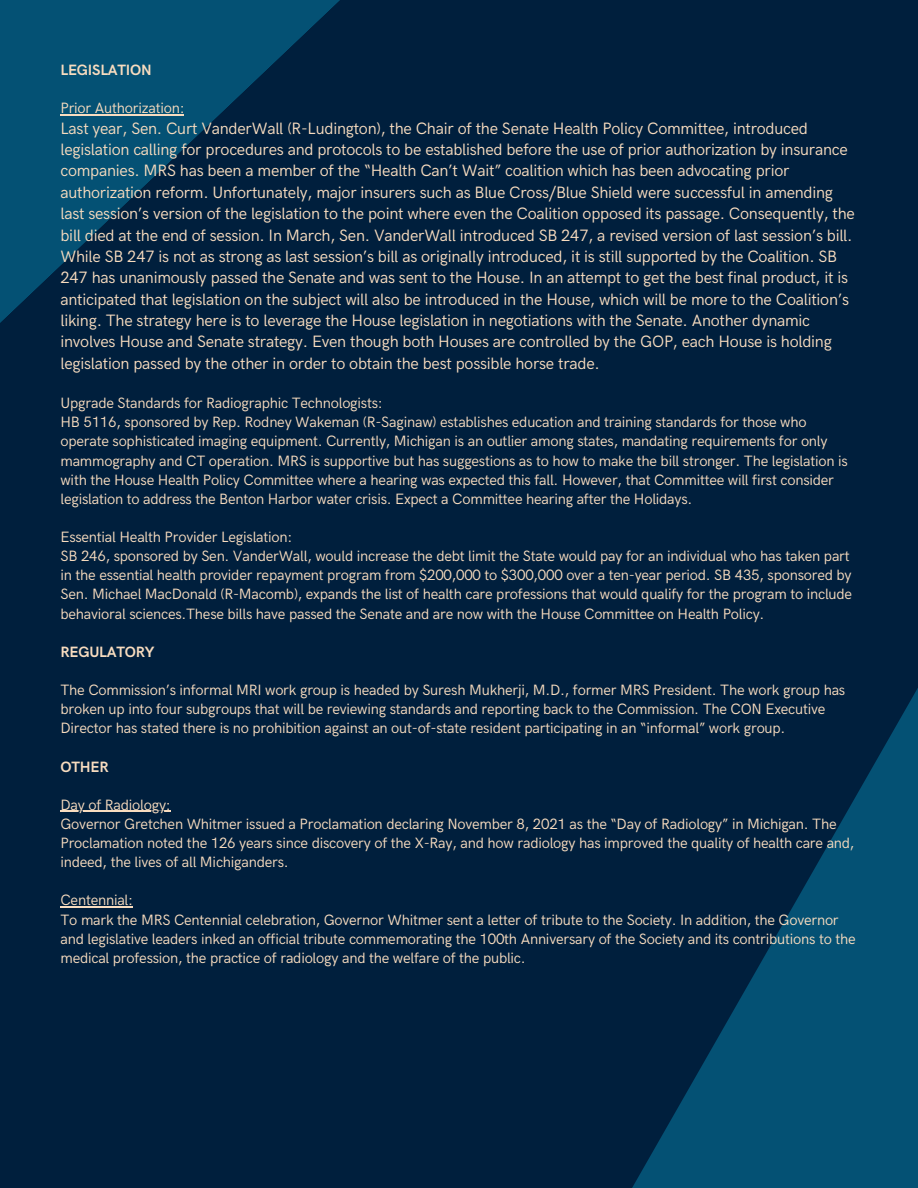
<style>
.page{position:relative;width:918px;height:1188px;background:#001f3d}
.page>*{position:absolute;margin:0;border:0;box-sizing:border-box;transform-origin:0 0}
.t1{font:16.5px/21.3px "HK Grotesk";letter-spacing:-.015em;color:#f8dcbf}
.t2{font:15px/19.2px "HK Grotesk";letter-spacing:-.015em;color:#f8dcbf}
.t3{font:700 15px "HK Grotesk";letter-spacing:-.015em;color:#f8dcbf}
</style>
<div class="page">
<svg style="left:0;top:0;width:340px;height:323px"></svg>
<svg style="left:632px;top:688px;width:286px;height:500px"></svg>
<hr style="left:60px;top:115px;width:124px;height:1px;background:#f8dcbf">
<hr style="left:60px;top:811px;width:111px;height:1px;background:#f8dcbf">
<hr style="left:60px;top:907px;width:73px;height:1px;background:#f8dcbf">
<p class="t3" style="left:60px;top:62px;width:93px">LEGISLATION</p>
<p class="t2" style="left:60px;top:99px;width:126px">Prior Authorization:</p>
<p class="t1" style="left:60px;top:118px;width:796px">Last year, Sen. Curt VanderWall (R-Ludington), the Chair of the Senate Health Policy Committee, introduced legislation calling for procedures and protocols to be established before the use of prior authorization by insurance companies. MRS has been a member of the “Health Can’t Wait” coalition which has been advocating prior authorization reform. Unfortunately, major insurers such as Blue Cross/Blue Shield were successful in amending last session’s version of the legislation to the point where even the Coalition opposed its passage. Consequently, the bill died at the end of session. In March, Sen. VanderWall introduced SB 247, a revised version of last session’s bill.<br>While SB 247 is not as strong as last session’s bill as originally introduced, it is still supported by the Coalition. SB 247 has unanimously passed the Senate and was sent to the House. In an attempt to get the best final product, it is anticipated that legislation on the subject will also be introduced in the House, which will be more to the Coalition’s liking. The strategy here is to leverage the House legislation in negotiations with the Senate. Another dynamic involves House and Senate strategy. Even though both Houses are controlled by the GOP, each House is holding legislation passed by the other in order to obtain the best possible horse trade.</p>
<p class="t2" style="left:60px;top:394px;width:324px">Upgrade Standards for Radiographic Technologists:</p>
<p class="t2" style="left:60px;top:413px;width:789px">HB 5116, sponsored by Rep. Rodney Wakeman (R-Saginaw) establishes education and training standards for those who operate sophisticated imaging equipment. Currently, Michigan is an outlier among states, mandating requirements for only mammography and CT operation. MRS is supportive but has suggestions as to how to make the bill stronger. The legislation is with the House Health Policy Committee where a hearing was expected this fall. However, that Committee will first consider legislation to address the Benton Harbor water crisis. Expect a Committee hearing after the Holidays.</p>
<p class="t2" style="left:60px;top:528px;width:233px">Essential Health Provider Legislation:</p>
<p class="t2" style="left:60px;top:547px;width:793px">SB 246, sponsored by Sen. VanderWall, would increase the debt limit the State would pay for an individual who has taken part in the essential health provider repayment program from $200,000 to $300,000 over a ten-year period. SB 435, sponsored by Sen. Michael MacDonald (R-Macomb), expands the list of health care professions that would qualify for the program to include behavioral sciences.These bills have passed the Senate and are now with the House Committee on Health Policy.</p>
<p class="t3" style="left:60px;top:643px;width:96px">REGULATORY</p>
<p class="t2" style="left:60px;top:681px;width:786px">The Commission’s informal MRI work group is headed by Suresh Mukherji, M.D., former MRS President. The work group has broken up into four subgroups that will be reviewing standards and reporting back to the Commission. The CON Executive<br>Director has stated there is no prohibition against an out-of-state resident participating in an “informal” work group.</p>
<p class="t3" style="left:60px;top:758px;width:50px">OTHER</p>
<p class="t2" style="left:60px;top:796px;width:112px">Day of Radiology:</p>
<p class="t2" style="left:60px;top:815px;width:796px">Governor Gretchen Whitmer issued a Proclamation declaring November 8, 2021 as the “Day of Radiology” in Michigan. The<br>Proclamation noted the 126 years since discovery of the X-Ray, and how radiology has improved the quality of health care and, indeed, the lives of all Michiganders.</p>
<p class="t2" style="left:60px;top:891px;width:74px">Centennial:</p>
<p class="t2" style="left:60px;top:910px;width:797px">To mark the MRS Centennial celebration, Governor Whitmer sent a letter of tribute to the Society. In addition, the Governor and legislative leaders inked an official tribute commemorating the 100th Anniversary of the Society and its contributions to the medical profession, the practice of radiology and the welfare of the public.</p>
</div>
